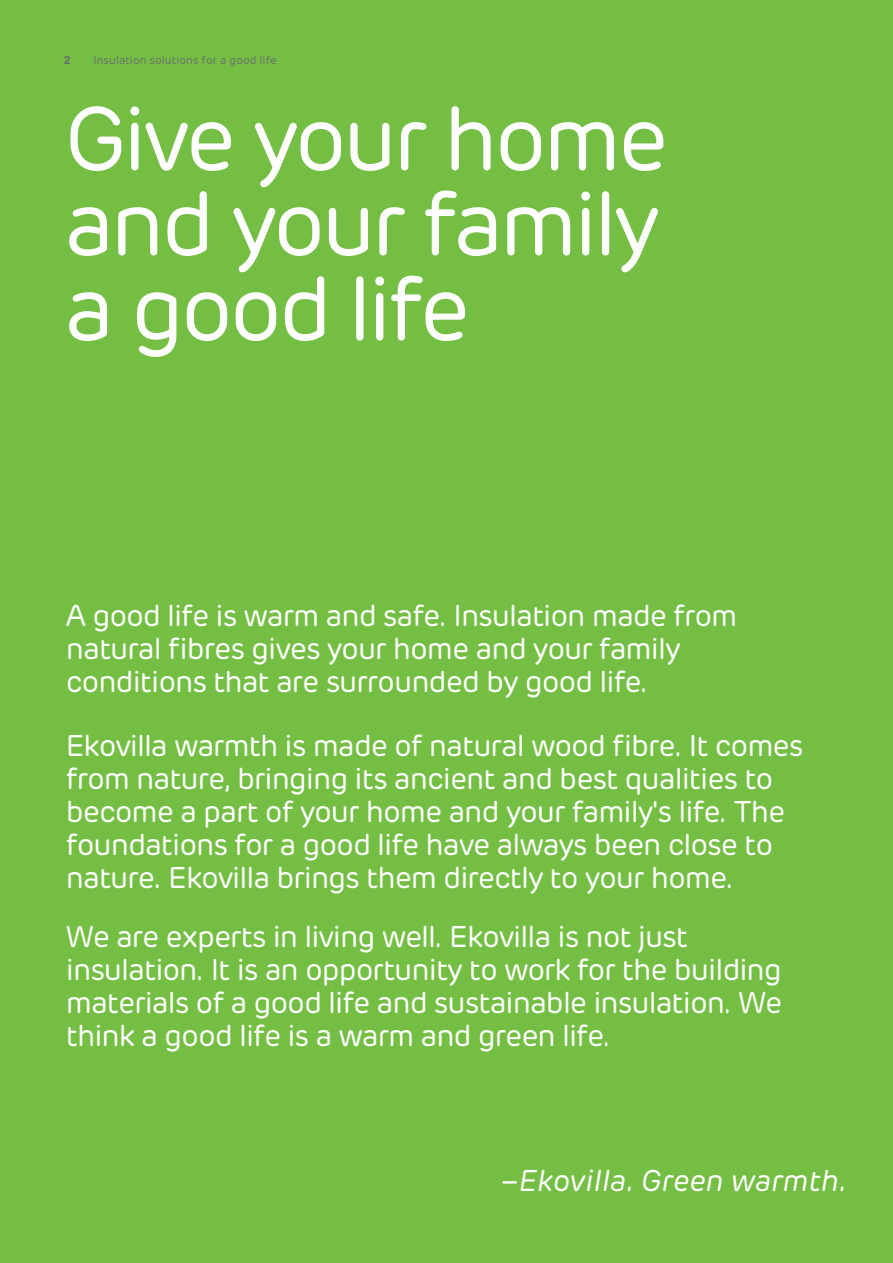
<style>
.page{position:relative;width:893px;height:1263px;background:#74bf43}
.page>*{position:absolute;margin:0;border:0;box-sizing:border-box;transform-origin:0 0}
.t1{font:90px/85.1px "Rubrik";letter-spacing:-.05em;color:#fff;text-align:justify}
.t2{font:30px/33px "Rubrik";letter-spacing:-.035em;color:#fff}
.t3{font:italic 30px "Rubrik";color:#fff}
.t4{font:11.25px "Rubrik";color:#6c6d70}
.t5{font:600 11.25px "Rubrik";color:#6c6d70}
.s1{font-style:normal}
</style>
<div class="page">
<p class="t5" style="left:64px;top:53px;width:8px">2</p>
<p class="t4" style="left:94px;top:53px;width:185px">Insulation solutions for a good life</p>
<h1 class="t1" style="left:64px;top:98px;width:606px">Give your home and your family a good life</h1>
<p class="t2" style="left:66px;top:600px;width:673px">A good life is warm and safe. Insulation made from natural fibres gives your home and your family conditions that are surrounded by good life.</p>
<p class="t2" style="left:66px;top:729px;width:739px">Ekovilla warmth is made of natural wood fibre. It comes from nature, bringing its ancient and best qualities to become a part of your home and your family's life. The foundations for a good life have always been close to nature. Ekovilla brings them directly to your home.</p>
<p class="t2" style="left:66px;top:921px;width:718px">We are experts in living well. Ekovilla is not just insulation. It is an opportunity to work for the building materials of a good life and sustainable insulation. We think a good life is a warm and green life.</p>
<p class="t3" style="left:501px;top:1162px;width:347px"><span class="s1">–</span>Ekovilla. Green warmth.</p>
</div>
